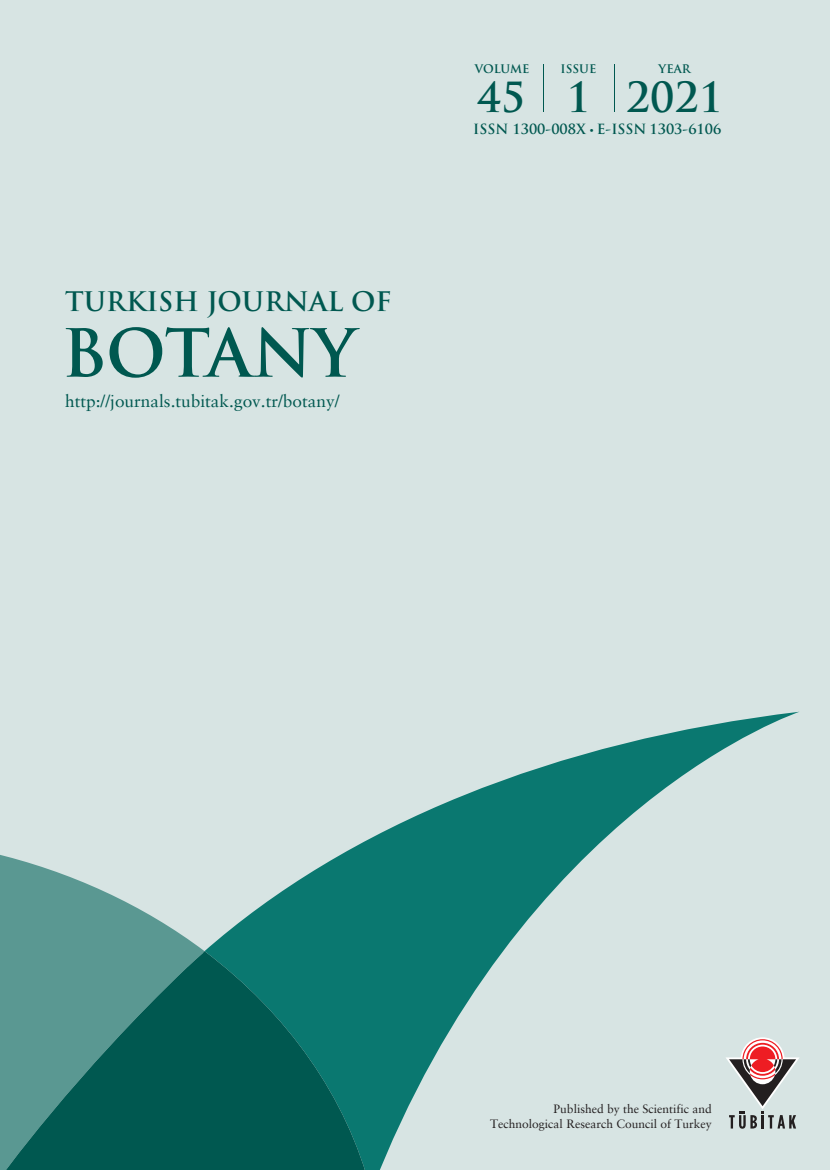
<style>
.page{position:relative;width:830px;height:1170px;background:#fff}
.page>*{position:absolute;margin:0;border:0;box-sizing:border-box;transform-origin:0 0}
.t1{font:700 64.5px "Trajan Pro";letter-spacing:-.02em;color:#005850}
.t2{font:700 40.5px "Trajan Pro";color:#005850}
.t3{font:700 26.25px "Trajan Pro";color:#005850}
.t4{font:17.25px "Sabon Greek";color:#005850}
.t5{font:700 13.65px "Trajan Pro";color:#005850}
.t6{font:12px "Sabon Greek";color:#231f20}
.t7{font:700 11.55px "Trajan Pro";color:#005850}
.s1{font-family:"Myriad Pro";font-weight:400}
</style>
<div class="page">
<div style="left:0;top:0;width:829px;height:1169px;background:#d7e4e3"></div>
<svg style="left:204px;top:711px;width:595px;height:458px"></svg>
<svg style="left:0;top:855px;width:204px;height:96px;fill:#5a9892"></svg>
<svg style="left:0;top:951px;width:371px;height:218px;background:#1a6f67"></svg>
<hr style="left:543px;top:64px;width:1px;height:48px;background:#005850">
<hr style="left:613px;top:64px;width:1px;height:48px;background:#005850">
<svg style="left:725px;top:1037px;width:74px;height:91px"></svg>
<p class="t3" style="left:65px;top:285px;width:328px">TURKISH JOURNAL OF</p>
<p class="t1" style="left:62px;top:313px;width:296px">BOTANY</p>
<p class="t4" style="left:65px;top:391px;width:276px">http://journals.tubitak.gov.tr/botany/</p>
<p class="t7" style="left:474px;top:62px;width:56px">VOLUME</p>
<p class="t2" style="left:476px;top:72px;width:50px">45</p>
<p class="t2" style="left:625px;top:72px;width:99px">2021</p>
<p class="t7" style="left:560px;top:62px;width:37px">ISSUE</p>
<p class="t7" style="left:658px;top:62px;width:33px">YEAR</p>
<p class="t2" style="left:566px;top:72px;width:26px">1</p>
<p class="t5" style="left:473px;top:120px;width:249px">ISSN 1300-008X <span class="s1">•</span> E-ISSN 1303-6106</p>
<p class="t6" style="left:553px;top:1102px;width:160px">Published by the Scientific and</p>
<p class="t6" style="left:490px;top:1116px;width:223px">Technological Research Council of Turkey</p>
</div>
